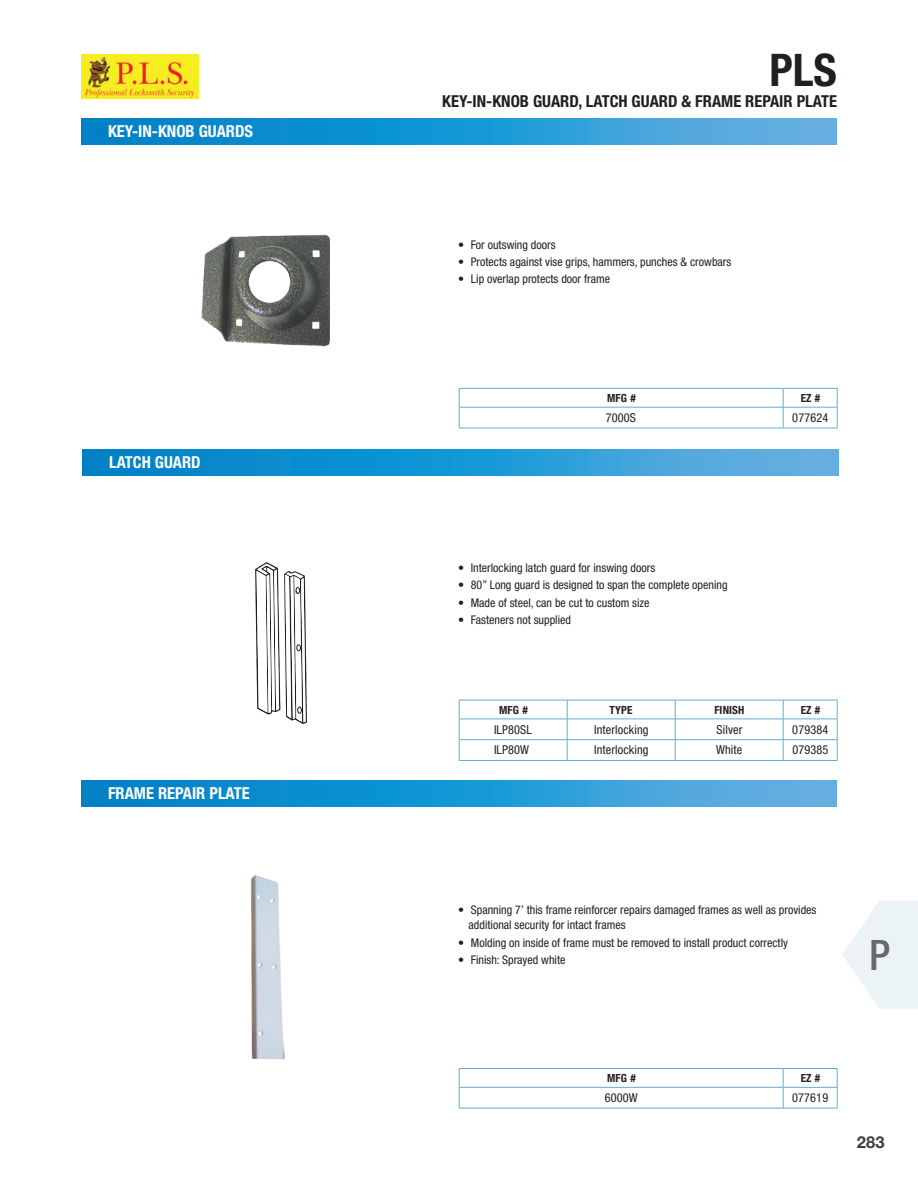
<style>
.page{position:relative;width:918px;height:1188px;background:#fff}
.page>*{position:absolute;margin:0;border:0;box-sizing:border-box;transform-origin:0 0}
.t1{font:700 condensed 45px "Helvetica Neue LT Std";color:#231f20}
.t2{font:500 condensed 42px "Helvetica Neue LT Std";color:#69696c}
.t3{font:700 condensed 16.5px "Helvetica Neue LT Std";color:#231f20}
.t4{font:700 condensed 16.5px "Helvetica Neue LT Std";color:#fff}
.t5{font:700 16.5px "Helvetica Neue LT Std";color:#3e3e3f}
.t6{font:condensed 12.3px "Helvetica Neue LT Std";letter-spacing:.01em;color:#231f20}
.t7{font:condensed 12px/15px "Helvetica Neue LT Std";color:#231f20}
.t8{font:700 condensed 11.25px "Helvetica Neue LT Std";letter-spacing:.01em;color:#231f20}
</style>
<div class="page">
<img style="left:81px;top:54px;width:118px;height:44px">
<hr style="left:459px;top:1068px;width:324px;height:1px;background:#5fb0cc">
<hr style="left:783px;top:1068px;width:54px;height:1px;background:#5fb0cc">
<hr style="left:459px;top:1087px;width:324px;height:1px;background:#5fb0cc">
<svg style="left:459px;top:1069px;width:1px;height:39px"></svg>
<hr style="left:783px;top:1087px;width:54px;height:1px;background:#5fb0cc">
<svg style="left:783px;top:1069px;width:1px;height:39px"></svg>
<svg style="left:837px;top:1069px;width:1px;height:39px"></svg>
<hr style="left:459px;top:1108px;width:324px;height:1px;background:#5fb0cc">
<hr style="left:783px;top:1108px;width:54px;height:1px;background:#5fb0cc">
<img style="left:251px;top:1053px;width:34px;height:6px">
<svg style="left:81px;top:119px;width:756px;height:16px;background:#2598d4"></svg>
<img style="left:81px;top:135px;width:837px;height:918px">
<h3 class="t4" style="left:108px;top:121px;width:137px">KEY-IN-KNOB GUARDS</h3>
<h3 class="t4" style="left:109px;top:452px;width:92px">LATCH GUARD</h3>
<h3 class="t4" style="left:108px;top:783px;width:143px">FRAME REPAIR PLATE</h3>
<h1 class="t1" style="left:769px;top:43px;width:69px">PLS</h1>
<h3 class="t3" style="left:442px;top:91px;width:396px">KEY-IN-KNOB GUARD, LATCH GUARD &amp; FRAME REPAIR PLATE</h3>
<p class="t7" style="left:458px;top:237px;width:99px">• For outswing doors</p>
<p class="t7" style="left:458px;top:254px;width:275px">• Protects against vise grips, hammers, punches &amp; crowbars</p>
<p class="t7" style="left:458px;top:272px;width:153px">• Lip overlap protects door frame</p>
<p class="t8" style="left:607px;top:391px;width:30px">MFG #</p>
<p class="t8" style="left:801px;top:391px;width:21px">EZ #</p>
<p class="t6" style="left:606px;top:411px;width:32px">7000S</p>
<p class="t6" style="left:792px;top:411px;width:38px">077624</p>
<p class="t7" style="left:458px;top:560px;width:199px">• Interlocking latch guard for inswing doors</p>
<p class="t7" style="left:458px;top:578px;width:271px">• 80” Long guard is designed to span the complete opening</p>
<p class="t7" style="left:458px;top:595px;width:193px">• Made of steel, can be cut to custom size</p>
<p class="t7" style="left:458px;top:612px;width:114px">• Fasteners not supplied</p>
<p class="t8" style="left:499px;top:703px;width:30px">MFG #</p>
<p class="t8" style="left:610px;top:703px;width:24px">TYPE</p>
<p class="t8" style="left:714px;top:703px;width:32px">FINISH</p>
<p class="t8" style="left:801px;top:703px;width:21px">EZ #</p>
<p class="t6" style="left:494px;top:722px;width:40px">ILP80SL</p>
<p class="t6" style="left:594px;top:722px;width:56px">Interlocking</p>
<p class="t6" style="left:717px;top:722px;width:27px">Silver</p>
<p class="t6" style="left:792px;top:722px;width:38px">079384</p>
<p class="t6" style="left:494px;top:743px;width:37px">ILP80W</p>
<p class="t6" style="left:594px;top:743px;width:56px">Interlocking</p>
<p class="t6" style="left:716px;top:743px;width:28px">White</p>
<p class="t6" style="left:792px;top:743px;width:38px">079385</p>
<p class="t7" style="left:469px;top:903px;width:349px;text-indent:-10px">• Spanning 7’ this frame reinforcer repairs damaged frames as well as provides additional security for intact frames</p>
<p class="t7" style="left:458px;top:935px;width:331px">• Molding on inside of frame must be removed to install product correctly</p>
<p class="t7" style="left:458px;top:952px;width:109px">• Finish: Sprayed white</p>
<h2 class="t2" style="left:869px;top:931px;width:22px">P</h2>
<p class="t8" style="left:607px;top:1071px;width:30px">MFG #</p>
<p class="t8" style="left:801px;top:1071px;width:21px">EZ #</p>
<p class="t6" style="left:605px;top:1091px;width:34px">6000W</p>
<p class="t6" style="left:792px;top:1091px;width:38px">077619</p>
<h3 class="t5" style="left:857px;top:1132px;width:29px">283</h3>
</div>
